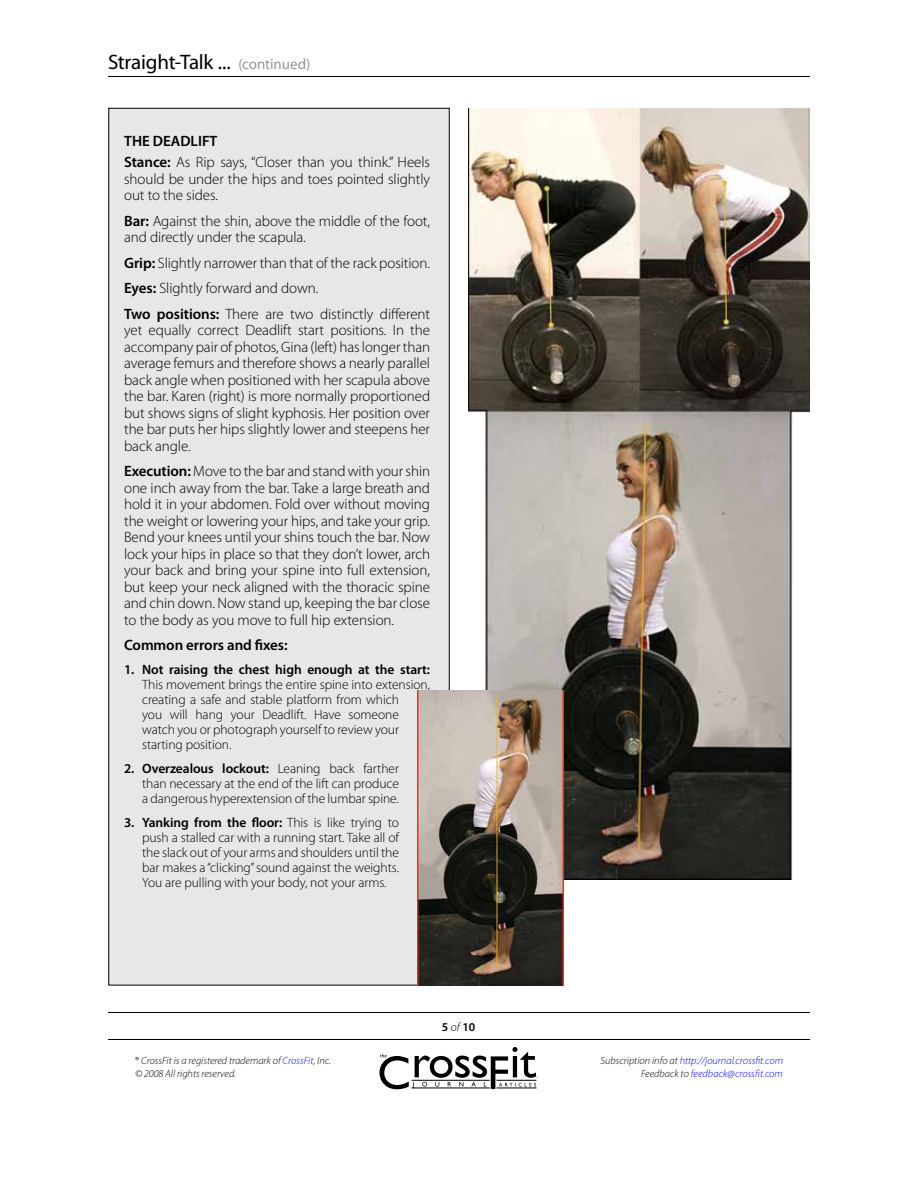
<style>
.page{position:relative;width:918px;height:1188px;background:#fff}
.page>*{position:absolute;margin:0;border:0;box-sizing:border-box;transform-origin:0 0}
.t1{font:21px "Myriad Pro";letter-spacing:-.01em;color:#000}
.t2{font:300 15px/16.5px "Myriad Pro";letter-spacing:-.005em;color:#000}
.t3{font:600 15px "Myriad Pro";letter-spacing:-.005em;color:#000}
.t4{font:300 13.5px/15px "Myriad Pro";letter-spacing:-.005em;color:#000;text-align:justify}
.t5{font:600 13.5px "Myriad Pro";letter-spacing:-.005em;color:#000}
.t6{font:600 12px "Myriad Pro";color:#000}
.t7{font:italic 300 10.5px/12.6px "Myriad Pro";color:#00f;text-align:right}
.t8{font:italic 300 10.5px/12.6px "Myriad Pro";color:#000}
.s1{font-size:15px;color:#939598}
.s2{font-weight:600}
.s3{font-weight:300;font-style:italic}
.s4{font-style:normal}
.s5{color:#00f}
.s6{color:#000}
</style>
<div class="page">
<svg style="left:379px;top:1047px;width:159px;height:42px"></svg>
<hr style="left:108px;top:1012px;width:702px;height:1px;background:#000">
<hr style="left:108px;top:1039px;width:702px;height:1px;background:#000">
<hr style="left:108px;top:76px;width:702px;height:1px;background:#000">
<div style="left:109px;top:108px;width:340px;height:877px;background:#e6e7e8"></div>
<img style="left:468px;top:108px;width:342px;height:771px">
<img style="left:417px;top:690px;width:146px;height:296px">
<h1 class="t1" style="left:108px;top:51px;width:204px">Straight-Talk ... <span class="s1">(continued)</span></h1>
<p class="t2" style="left:124px;top:131px;width:307px;line-height:21px"><span class="s2">THE DEADLIFT<br>Stance:</span> As Rip says, “Closer than you think.” Heels</p>
<p class="t2" style="left:124px;top:171px;width:307px">should be under the hips and toes pointed slightly out to the sides.</p>
<p class="t2" style="left:124px;top:213px;width:307px"><span class="s2">Bar:</span> Against the shin, above the middle of the foot, and directly under the scapula.</p>
<p class="t2" style="left:124px;top:250px;width:308px;line-height:25.5px"><span class="s2">Grip:</span> Slightly narrower than that of the rack position.<br><span class="s2">Eyes:</span> Slightly forward and down.<br><span class="s2">Two positions:</span> There are two distinctly different</p>
<p class="t2" style="left:124px;top:322px;width:308px;text-align:justify">yet equally correct Deadlift start positions. In the accompany pair of photos, Gina (left) has longer than average femurs and therefore shows a nearly parallel back angle when positioned with her scapula above the bar. Karen (right) is more normally proportioned but shows signs of slight kyphosis. Her position over the bar puts her hips slightly lower and steepens her back angle.</p>
<p class="t2" style="left:124px;top:463px;width:308px;text-align:justify"><span class="s2">Execution:</span> Move to the bar and stand with your shin one inch away from the bar. Take a large breath and hold it in your abdomen. Fold over without moving the weight or lowering your hips, and take your grip.<br>Bend your knees until your shins touch the bar. Now lock your hips in place so that they don’t lower, arch your back and bring your spine into full extension, but keep your neck aligned with the thoracic spine and chin down. Now stand up, keeping the bar close to the body as you move to full hip extension.</p>
<p class="t3" style="left:124px;top:637px;width:165px">Common errors and fixes:</p>
<p class="t5" style="left:124px;top:662px;width:307px">1. Not raising the chest high enough at the start:</p>
<p class="t4" style="left:142px;top:677px;width:289px;text-align:left">This movement brings the entire spine into extension, creating a safe and stable platform from which<br>you will hang your Deadlift. Have someone watch you or photograph yourself to review your starting position.</p>
<p class="t4" style="left:142px;top:761px;width:258px;text-indent:-18px"><span class="s2">2. Overzealous lockout:</span> Leaning back farther than necessary at the end of the lift can produce a dangerous hyperextension of the lumbar spine.</p>
<p class="t4" style="left:142px;top:815px;width:258px;text-indent:-18px"><span class="s2">3. Yanking from the floor:</span> This is like trying to push a stalled car with a running start. Take all of the slack out of your arms and shoulders until the bar makes a “clicking” sound against the weights.<br>You are pulling with your body, not your arms.</p>
<p class="t6" style="left:442px;top:1020px;width:35px">5 <span class="s3">of</span> 10</p>
<p class="t8" style="left:135px;top:1055px;width:198px"><span class="s4">®</span> CrossFit is a registered trademark of <span class="s5">CrossFit</span>, Inc. © 2008 All rights reserved.</p>
<p class="t7" style="left:601px;top:1055px;width:184px"><span class="s6">Subscription info at</span> http://journal.crossfit.com<br><span class="s6">Feedback to</span> feedback@crossfit.com</p>
</div>
